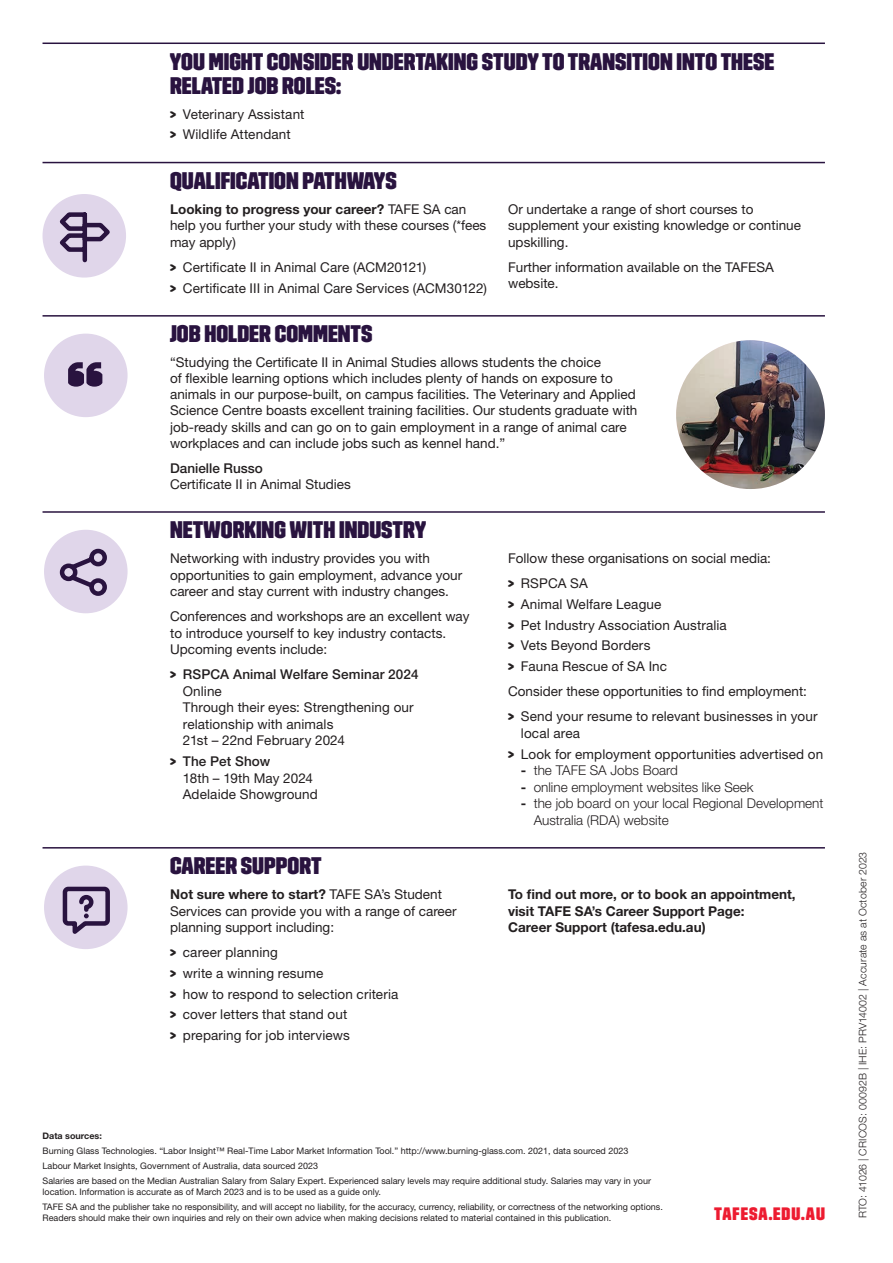
<style>
.page{position:relative;width:893px;height:1263px;background:#fff}
.page>*{position:absolute;margin:0;border:0;box-sizing:border-box;transform-origin:0 0}
.t1{font:24px/24px "Trim Poster Average";color:#29133f}
.t2{font:18px "Trim Poster Average";letter-spacing:.05em;color:#ed1b30}
.t3{font:13.5px/16.5px "Helvetica Neue LT Std";color:#231f20}
.t4{font:300 13.5px/16.5px "Helvetica Neue LT Std";color:#231f20}
.t5{font:700 13.5px/16.5px "Helvetica Neue LT Std";color:#231f20}
.t6{font:500 13.5px "Helvetica Neue LT Std";color:#231f20}
.t7{font:300 10.5px "Helvetica Neue LT Std";letter-spacing:.015em;color:#231f20}
.t8{font:9px/15px "Helvetica Neue LT Std";color:#231f20}
.t9{font:700 9px "Helvetica Neue LT Std";color:#231f20}
.s1{font-family:"Trim Poster Average"}
.s2{font-weight:700}
.s3{font-weight:500}
</style>
<div class="page">
<hr style="left:43px;top:43px;width:782px;height:1px;background:#29133f">
<hr style="left:43px;top:162px;width:782px;height:1px;background:#29133f">
<hr style="left:43px;top:315px;width:782px;height:2px;background:#29133f">
<hr style="left:43px;top:511px;width:782px;height:2px;background:#29133f">
<hr style="left:43px;top:847px;width:782px;height:1px;background:#29133f">
<div style="left:43px;top:194px;width:83px;height:84px;background:#e0d6ea;border-radius:50%"></div>
<svg style="left:59px;top:212px;width:51px;height:51px"></svg>
<div style="left:44px;top:334px;width:84px;height:83px;background:#e0d6ea;border-radius:50%"></div>
<svg style="left:68px;top:362px;width:34px;height:25px"></svg>
<div style="left:44px;top:530px;width:84px;height:83px;background:#e0d6ea;border-radius:50%"></div>
<svg style="left:59px;top:548px;width:48px;height:48px"></svg>
<div style="left:44px;top:865px;width:84px;height:84px;background:#e0d6ea;border-radius:50%"></div>
<svg style="left:60px;top:886px;width:52px;height:55px"></svg>
<img style="left:676px;top:340px;width:149px;height:149px;border-radius:74px">
<h1 class="t1" style="left:170px;top:49px;width:606px">YOU MIGHT CONSIDER UNDERTAKING STUDY TO TRANSITION INTO THESE<br>RELATED JOB ROLES:</h1>
<p class="t3" style="left:170px;top:103px;width:136px;line-height:20.7px"><span class="s1">&gt;</span> Veterinary Assistant <span class="s1">&gt;</span> Wildlife Attendant</p>
<h1 class="t1" style="left:170px;top:168px;width:228px">QUALIFICATION PATHWAYS</h1>
<p class="t3" style="left:170px;top:201px;width:318px"><span class="s2">Looking to progress your career?</span> TAFE SA can help you further your study with these courses (*fees may apply)</p>
<p class="t3" style="left:170px;top:256px;width:318px;line-height:20.7px"><span class="s1">&gt;</span> Certificate II in Animal Care (ACM20121)<br><span class="s1">&gt;</span> Certificate III in Animal Care Services (ACM30122)</p>
<p class="t3" style="left:508px;top:201px;width:294px">Or undertake a range of short courses to supplement your existing knowledge or continue upskilling.</p>
<p class="t3" style="left:508px;top:259px;width:267px">Further information available on the TAFESA website.</p>
<h1 class="t1" style="left:170px;top:322px;width:204px">JOB HOLDER COMMENTS</h1>
<p class="t3" style="left:170px;top:354px;width:469px">“Studying the Certificate II in Animal Studies allows students the choice<br>of flexible learning options which includes plenty of hands on exposure to animals in our purpose-built, on campus facilities. The Veterinary and Applied Science Centre boasts excellent training facilities. Our students graduate with job-ready skills and can go on to gain employment in a range of animal care workplaces and can include jobs such as kennel hand.”</p>
<p class="t6" style="left:170px;top:460px;width:94px">Danielle Russo</p>
<p class="t3" style="left:170px;top:475px;width:182px">Certificate II in Animal Studies</p>
<h1 class="t1" style="left:170px;top:518px;width:258px">NETWORKING WITH INDUSTRY</h1>
<p class="t3" style="left:170px;top:550px;width:294px">Networking with industry provides you with opportunities to gain employment, advance your career and stay current with industry changes.</p>
<p class="t3" style="left:170px;top:608px;width:301px">Conferences and workshops are an excellent way to introduce yourself to key industry contacts.<br>Upcoming events include:</p>
<p class="t3" style="left:183px;top:666px;width:237px;text-indent:-13px"><span class="s1">&gt;</span> <span class="s3">RSPCA Animal Welfare Seminar 2024<br></span>Online<br>Through their eyes: Strengthening our relationship with animals<br>21st – 22nd February 2024</p>
<p class="t3" style="left:183px;top:753px;width:136px;text-indent:-13px"><span class="s1">&gt;</span> <span class="s3">The Pet Show<br></span>18th – 19th May 2024<br>Adelaide Showground</p>
<p class="t3" style="left:508px;top:546px;width:264px;line-height:25px">Follow these organisations on social media: <span class="s1">&gt;</span> RSPCA SA</p>
<p class="t3" style="left:508px;top:594px;width:220px;line-height:20.7px"><span class="s1">&gt;</span> Animal Welfare League<br><span class="s1">&gt;</span> Pet Industry Association Australia <span class="s1">&gt;</span> Vets Beyond Borders<br><span class="s1">&gt;</span> Fauna Rescue of SA Inc</p>
<p class="t3" style="left:508px;top:679px;width:311px;line-height:25px">Consider these opportunities to find employment:<br><span class="s1">&gt;</span> Send your resume to relevant businesses in your</p>
<p class="t3" style="left:508px;top:722px;width:317px;line-height:20.7px;text-indent:13px">local area<br><span class="s1">&gt;</span> Look for employment opportunities advertised on</p>
<p class="t4" style="left:521px;top:762px;width:159px"><span class="s2">-</span> the TAFE SA Jobs Board</p>
<p class="t4" style="left:521px;top:778px;width:234px"><span class="s2">-</span> online employment websites like Seek</p>
<p class="t4" style="left:534px;top:795px;width:291px;text-indent:-13px"><span class="s2">-</span> the job board on your local Regional Development<br>Australia (RDA) website</p>
<h1 class="t1" style="left:170px;top:854px;width:153px">CAREER SUPPORT</h1>
<p class="t3" style="left:170px;top:886px;width:288px"><span class="s2">Not sure where to start?</span> TAFE SA’s Student<br>Services can provide you with a range of career planning support including:</p>
<p class="t3" style="left:170px;top:942px;width:230px;line-height:20.7px"><span class="s1">&gt;</span> career planning<br><span class="s1">&gt;</span> write a winning resume<br><span class="s1">&gt;</span> how to respond to selection criteria <span class="s1">&gt;</span> cover letters that stand out<br><span class="s1">&gt;</span> preparing for job interviews</p>
<p class="t5" style="left:508px;top:886px;width:289px">To find out more, or to book an appointment, visit TAFE SA’s Career Support Page:<br>Career Support (tafesa.edu.au)</p>
<p class="t9" style="left:43px;top:1130px;width:61px">Data sources:</p>
<p class="t8" style="left:43px;top:1143px;width:610px">Burning Glass Technologies. “Labor Insight™ Real-Time Labor Market Information Tool.” http://www.burning-glass.com. 2021, data sourced 2023<br>Labour Market Insights, Government of Australia, data sourced 2023<br>Salaries are based on the Median Australian Salary from Salary Expert. Experienced salary levels may require additional study. Salaries may vary in your</p>
<p class="t8" style="left:43px;top:1184px;width:622px">location. Information is accurate as of March 2023 and is to be used as a guide only.<br>TAFE SA and the publisher take no responsibility, and will accept no liability, for the accuracy, currency, reliability, or correctness of the networking options.</p>
<p class="t8" style="left:43px;top:1210px;width:570px">Readers should make their own inquiries and rely on their own advice when making decisions related to material contained in this publication.</p>
<h2 class="t2" style="left:714px;top:1205px;width:112px">TAFESA.EDU.AU</h2>
<p class="t7" style="left:856px;top:1218px;width:368px;rotate:-90deg">RTO: 41026 | CRICOS: 00092B | IHE: PRV14002 | Accurate as at October 2023</p>
</div>
